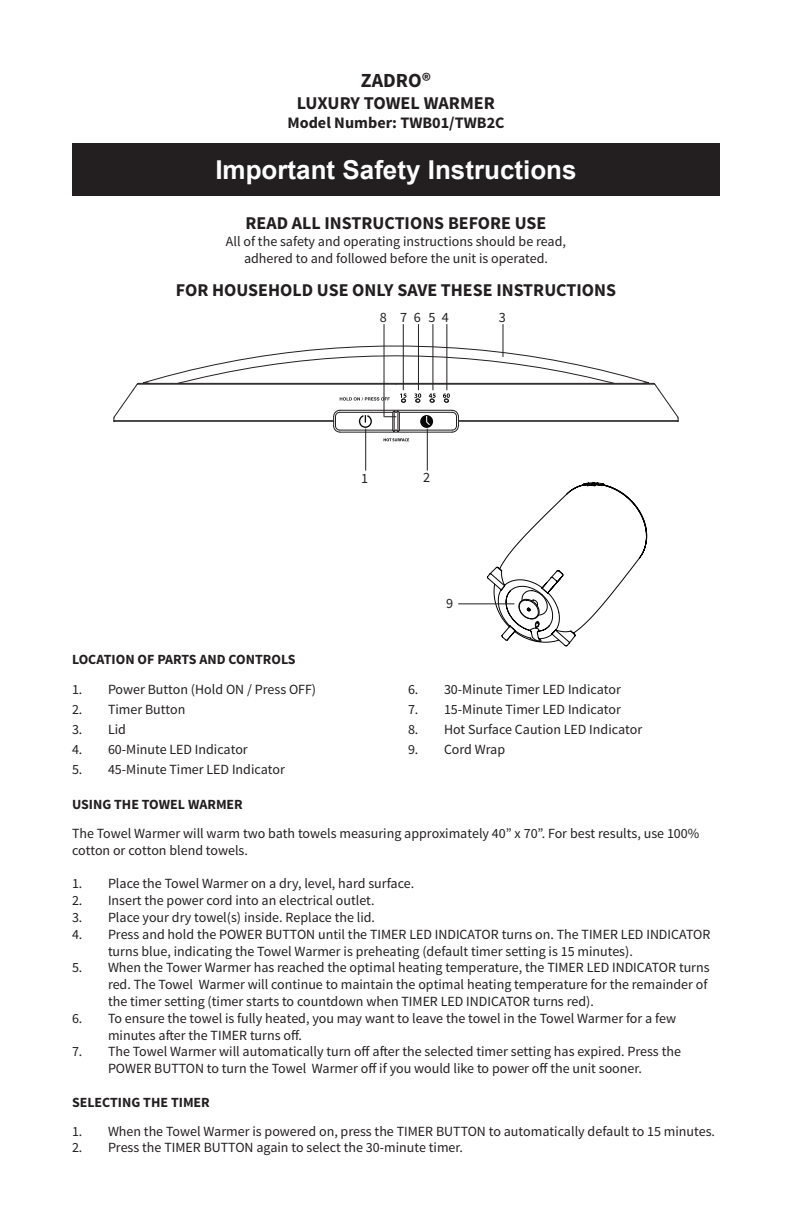
<style>
.page{position:relative;width:792px;height:1224px;background:#fff}
.page>*{position:absolute;margin:0;border:0;box-sizing:border-box;transform-origin:0 0}
.t1{font:700 26px "Arial";color:#fff}
.t2{font:700 20px "Source Sans Pro";color:#231f20}
.t3{font:700 18px "Source Sans Pro";color:#231f20}
.t4{font:700 16px "Source Sans Pro";color:#231f20}
.t5{font:14.2px "Source Sans Pro";color:#231f20}
.t6{font:14px/16.8px "Source Sans Pro";color:#231f20}
.t7{font:700 14px "Source Sans Pro";color:#231f20}
</style>
<div class="page">
<div style="left:72px;top:143px;width:648px;height:53px;background:#231f20"></div>
<hr style="left:503px;top:324px;width:1px;height:33px;background:#231f20">
<hr style="left:403px;top:324px;width:1px;height:66px;background:#231f20">
<hr style="left:418px;top:324px;width:1px;height:66px;background:#231f20">
<hr style="left:432px;top:324px;width:1px;height:66px;background:#231f20">
<hr style="left:446px;top:324px;width:1px;height:66px;background:#231f20">
<hr style="left:365px;top:429px;width:1px;height:42px;background:#231f20">
<hr style="left:427px;top:429px;width:1px;height:42px;background:#231f20">
<hr style="left:384px;top:324px;width:1px;height:92px;background:#231f20">
<svg style="left:487px;top:482px;width:160px;height:165px"></svg>
<hr style="left:458px;top:603px;width:56px;height:1px;background:#231f20">
<svg style="left:113px;top:346px;width:566px;height:95px"></svg>
<p class="t2" style="left:361px;top:68px;width:72px">ZADRO®</p>
<p class="t3" style="left:297px;top:91px;width:200px">LUXURY TOWEL WARMER</p>
<p class="t4" style="left:287px;top:112px;width:219px">Model Number: TWB01/TWB2C</p>
<p class="t1" style="left:215px;top:151px;width:363px">Important Safety Instructions</p>
<p class="t3" style="left:246px;top:212px;width:302px">READ ALL INSTRUCTIONS BEFORE USE</p>
<p class="t6" style="left:226px;top:233px;width:342px;text-align:center">All of the safety and operating instructions should be read, adhered to and followed before the unit is operated.</p>
<p class="t3" style="left:176px;top:279px;width:442px">FOR HOUSEHOLD USE ONLY SAVE THESE INSTRUCTIONS</p>
<p class="t5" style="left:428px;top:309px;width:22px">5 4</p>
<p class="t5" style="left:380px;top:309px;width:43px">8 7 6</p>
<p class="t5" style="left:499px;top:308px;width:9px">3</p>
<p class="t7" style="left:72px;top:650px;width:225px">LOCATION OF PARTS AND CONTROLS</p>
<p class="t6" style="left:72px;top:681px;width:246px">1. Power Button (Hold ON / Press OFF)</p>
<p class="t6" style="left:72px;top:701px;width:115px">2. Timer Button</p>
<p class="t6" style="left:72px;top:721px;width:55px">3. Lid</p>
<p class="t6" style="left:72px;top:741px;width:177px">4. 60-Minute LED Indicator</p>
<p class="t6" style="left:72px;top:761px;width:214px">5. 45-Minute Timer LED Indicator</p>
<p class="t5" style="left:361px;top:469px;width:9px">1</p>
<p class="t5" style="left:423px;top:469px;width:9px">2</p>
<p class="t5" style="left:446px;top:594px;width:9px">9</p>
<p class="t6" style="left:408px;top:681px;width:214px">6. 30-Minute Timer LED Indicator</p>
<p class="t6" style="left:408px;top:701px;width:214px">7. 15-Minute Timer LED Indicator</p>
<p class="t6" style="left:408px;top:721px;width:236px">8. Hot Surface Caution LED Indicator</p>
<p class="t6" style="left:408px;top:741px;width:99px">9. Cord Wrap</p>
<p class="t7" style="left:72px;top:796px;width:172px">USING THE TOWEL WARMER</p>
<p class="t6" style="left:72px;top:825px;width:629px">The Towel Warmer will warm two bath towels measuring approximately 40” x 70”. For best results, use 100% cotton or cotton blend towels.</p>
<p class="t6" style="left:72px;top:876px;width:344px">1. Place the Towel Warmer on a dry, level, hard surface.</p>
<p class="t6" style="left:72px;top:892px;width:304px">2. Insert the power cord into an electrical outlet.</p>
<p class="t6" style="left:72px;top:909px;width:305px">3. Place your dry towel(s) inside. Replace the lid.</p>
<p class="t6" style="left:108px;top:926px;width:604px;text-indent:-36px">4. Press and hold the POWER BUTTON until the TIMER LED INDICATOR turns on. The TIMER LED INDICATOR turns blue, indicating the Towel Warmer is preheating (default timer setting is 15 minutes).</p>
<p class="t6" style="left:108px;top:960px;width:603px;text-indent:-36px">5. When the Tower Warmer has reached the optimal heating temperature, the TIMER LED INDICATOR turns red. The Towel Warmer will continue to maintain the optimal heating temperature for the remainder of the timer setting (timer starts to countdown when TIMER LED INDICATOR turns red).</p>
<p class="t6" style="left:108px;top:1010px;width:570px;text-indent:-36px">6. To ensure the towel is fully heated, you may want to leave the towel in the Towel Warmer for a few minutes after the TIMER turns off.</p>
<p class="t6" style="left:72px;top:1044px;width:610px;text-align:center">7. The Towel Warmer will automatically turn off after the selected timer setting has expired. Press the<br>POWER BUTTON to turn the Towel Warmer off if you would like to power off the unit sooner.</p>
<p class="t7" style="left:72px;top:1093px;width:139px">SELECTING THE TIMER</p>
<p class="t6" style="left:72px;top:1123px;width:645px">1. When the Towel Warmer is powered on, press the TIMER BUTTON to automatically default to 15 minutes.</p>
<p class="t6" style="left:72px;top:1140px;width:393px">2. Press the TIMER BUTTON again to select the 30-minute timer.</p>
</div>
